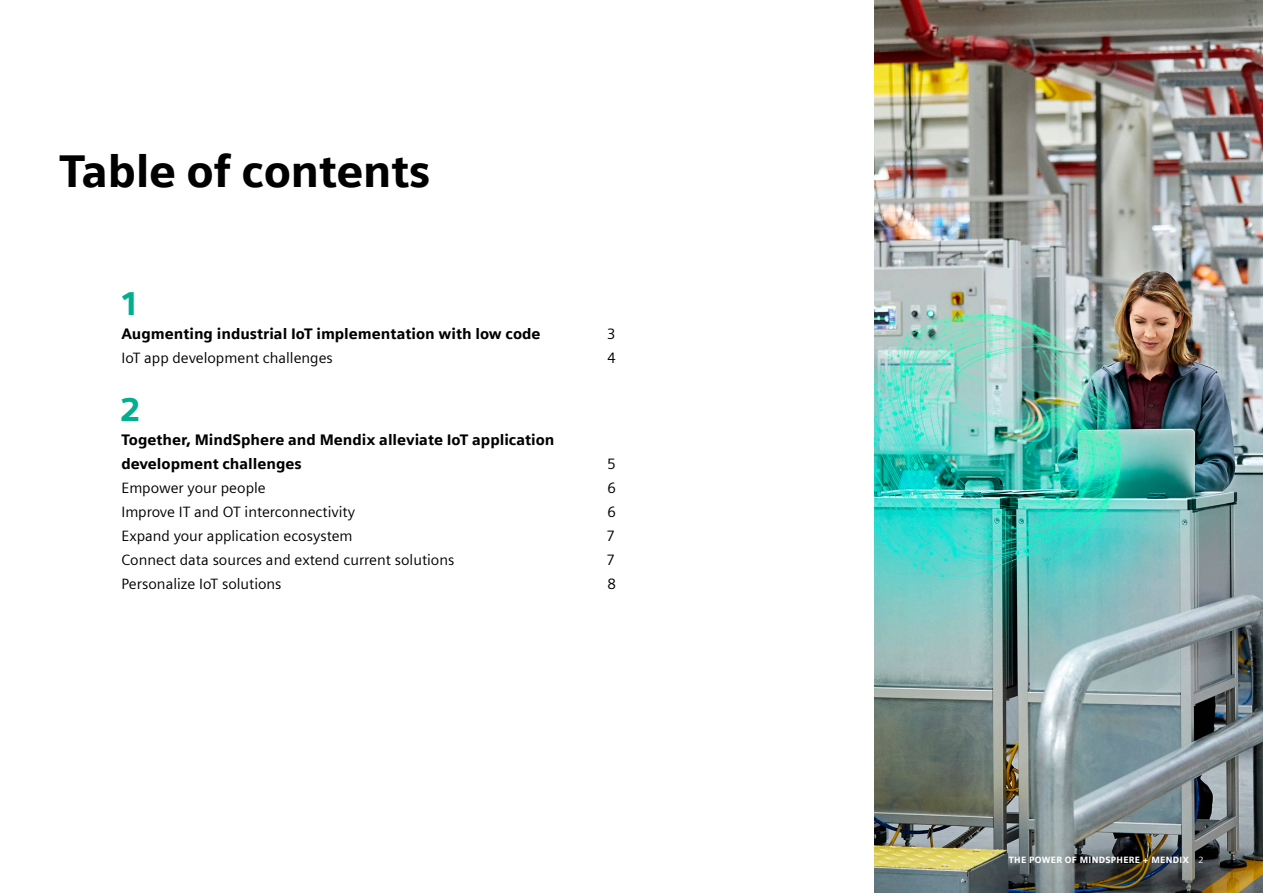
<style>
.page{position:relative;width:1263px;height:893px;background:#fff}
.page>*{position:absolute;margin:0;border:0;box-sizing:border-box;transform-origin:0 0}
._04__Subhead_Intro_I{font:900 45px "Siemens Sans";letter-spacing:-.01em;color:#000}
._04__Subhead_Intro_I-2{font:900 33px "Siemens Sans";color:#00af8e}
._00__ToC_9pt_5mm__Le{font:15px "Siemens Sans";color:#000}
._00__ToC_9pt_5mm__Le-2{font:900 15px/24px "Siemens Sans";color:#000}
.t1{font:900 9px "Siemens Sans";letter-spacing:.03em;color:#fff}
.s1{font-weight:400}
</style>
<div class="page">
<img style="left:874px;top:0;width:389px;height:893px">
<p class="_04__Subhead_Intro_I" style="left:60px;top:135px;width:372px">Table of contents</p>
<p class="_04__Subhead_Intro_I-2" style="left:121px;top:277px;width:18px">1</p>
<p class="_00__ToC_9pt_5mm__Le-2" style="left:121px;top:321px;width:421px">Augmenting industrial IoT implementation with low code</p>
<p class="_00__ToC_9pt_5mm__Le" style="left:607px;top:322px;width:9px">3</p>
<p class="_00__ToC_9pt_5mm__Le" style="left:121px;top:346px;width:213px">IoT app development challenges</p>
<p class="_00__ToC_9pt_5mm__Le" style="left:607px;top:346px;width:10px">4</p>
<p class="_04__Subhead_Intro_I-2" style="left:121px;top:383px;width:20px">2</p>
<p class="_00__ToC_9pt_5mm__Le-2" style="left:121px;top:427px;width:435px">Together, MindSphere and Mendix alleviate IoT application development challenges</p>
<p class="_00__ToC_9pt_5mm__Le" style="left:607px;top:452px;width:10px">5</p>
<p class="_00__ToC_9pt_5mm__Le" style="left:121px;top:476px;width:146px">Empower your people</p>
<p class="_00__ToC_9pt_5mm__Le" style="left:607px;top:476px;width:10px">6</p>
<p class="_00__ToC_9pt_5mm__Le" style="left:121px;top:500px;width:235px">Improve IT and OT interconnectivity</p>
<p class="_00__ToC_9pt_5mm__Le" style="left:607px;top:500px;width:10px">6</p>
<p class="_00__ToC_9pt_5mm__Le" style="left:121px;top:524px;width:233px">Expand your application ecosystem</p>
<p class="_00__ToC_9pt_5mm__Le" style="left:607px;top:524px;width:8px">7</p>
<p class="_00__ToC_9pt_5mm__Le" style="left:121px;top:548px;width:334px">Connect data sources and extend current solutions</p>
<p class="_00__ToC_9pt_5mm__Le" style="left:607px;top:548px;width:8px">7</p>
<p class="_00__ToC_9pt_5mm__Le" style="left:121px;top:572px;width:162px">Personalize IoT solutions</p>
<p class="_00__ToC_9pt_5mm__Le" style="left:607px;top:572px;width:10px">8</p>
<p class="t1" style="left:1009px;top:853px;width:196px">The power of Mi ndSphere + Mendix <span class="s1">2</span></p>
</div>
